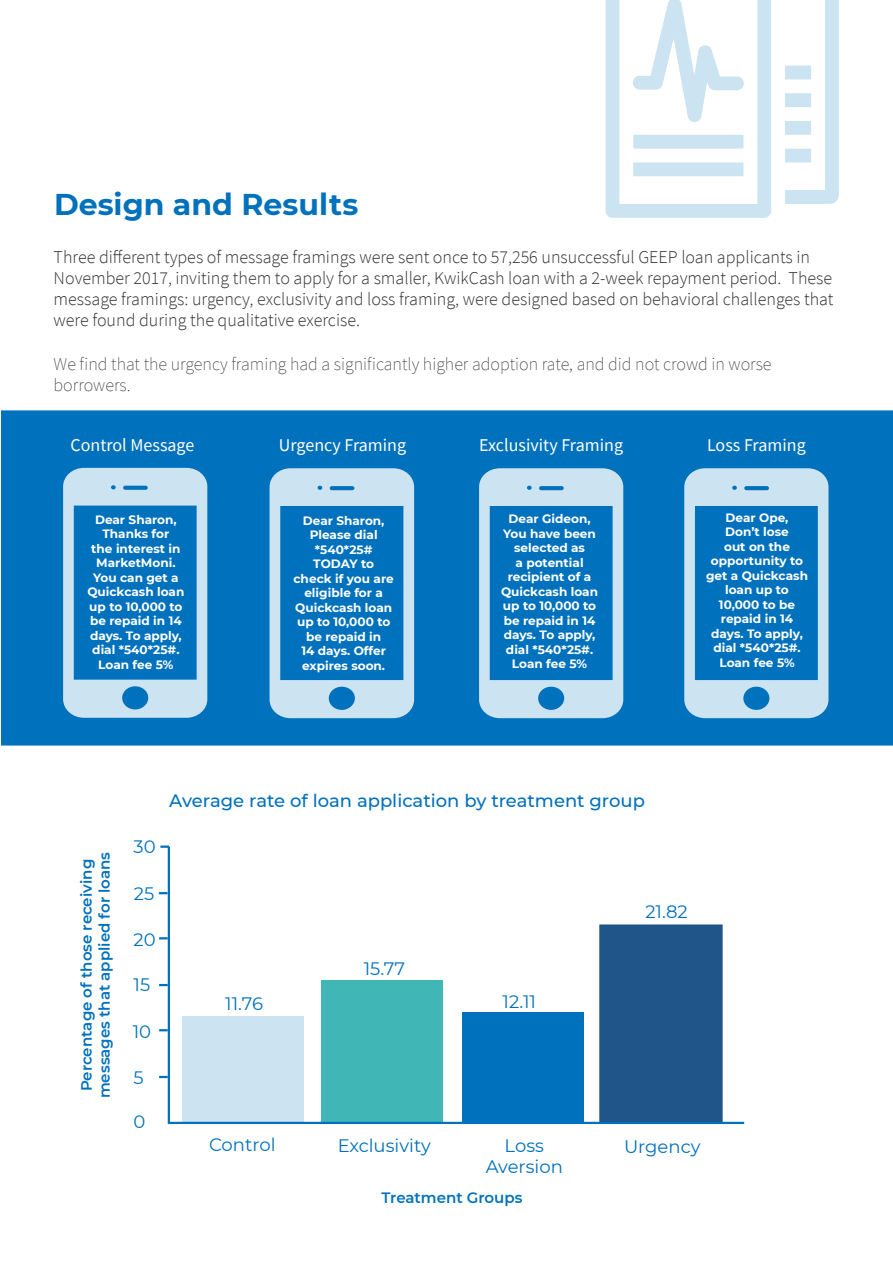
<style>
.page{position:relative;width:893px;height:1263px;background:#fff}
.page>*{position:absolute;margin:0;border:0;box-sizing:border-box;transform-origin:0 0}
.t1{font:700 30px "Montserrat";color:#0071bc}
.t2{font:300 18px/21px "Source Sans Pro";color:#323232}
.t3{font:200 18px/21.6px "Source Sans Pro";color:#323232}
.t4{font:18px/21.6px "Montserrat";color:#0071bc;text-align:center}
.t5{font:18px "Source Sans Pro";color:#fff}
.t6{font:500 18px "Montserrat";color:#0071bc}
.t7{font:600 15px/18px "Montserrat";color:#0071bc;text-align:center}
.t8{font:700 12.15px/14.5px "Montserrat";color:#fff;text-align:center}
</style>
<div class="page">
<svg style="left:159px;top:1076px;width:8px;height:2px"></svg>
<svg style="left:159px;top:1029px;width:8px;height:2px"></svg>
<svg style="left:159px;top:984px;width:8px;height:2px"></svg>
<svg style="left:159px;top:937px;width:8px;height:2px"></svg>
<svg style="left:167px;top:846px;width:578px;height:279px"></svg>
<div style="left:1px;top:410px;width:892px;height:335px;background:#0071bc"></div>
<svg style="left:270px;top:468px;width:144px;height:250px"></svg>
<svg style="left:63px;top:468px;width:144px;height:250px"></svg>
<svg style="left:479px;top:468px;width:144px;height:250px"></svg>
<svg style="left:684px;top:468px;width:144px;height:250px"></svg>
<svg style="left:159px;top:892px;width:8px;height:2px"></svg>
<svg style="left:160px;top:845px;width:9px;height:3px"></svg>
<svg style="left:606px;top:0;width:233px;height:218px"></svg>
<svg style="left:633px;top:0;width:178px;height:162px"></svg>
<h1 class="t1" style="left:54px;top:183px;width:306px">Design and Results</h1>
<p class="t2" style="left:54px;top:247px;width:781px">Three different types of message framings were sent once to 57,256 unsuccessful GEEP loan applicants in November 2017, inviting them to apply for a smaller, KwikCash loan with a 2-week repayment period. These message framings: urgency, exclusivity and loss framing, were designed based on behavioral challenges that were found during the qualitative exercise.</p>
<h2 class="t3" style="left:54px;top:353px;width:719px">We find that the urgency framing had a significantly higher adoption rate, and did not crowd in worse borrowers.</h2>
<h2 class="t5" style="left:70px;top:434px;width:125px">Control Message</h2>
<h2 class="t5" style="left:279px;top:434px;width:129px">Urgency Framing</h2>
<h2 class="t5" style="left:479px;top:434px;width:145px">Exclusivity Framing</h2>
<h2 class="t5" style="left:707px;top:434px;width:100px">Loss Framing</h2>
<p class="t8" style="left:87px;top:511px;width:98px">Dear Sharon,<br>Thanks for<br>the interest in<br>MarketMoni.<br>You can get a<br>Quickcash loan up to 10,000 to be repaid in 14 days. To apply, dial *540*25#.<br>Loan fee 5%</p>
<p class="t8" style="left:294px;top:513px;width:102px">Dear Sharon,<br>Please dial *540*25#<br>TODAY to check if you are eligible for a<br>Quickcash loan up to 10,000 to be repaid in<br>14 days. Offer expires soon.</p>
<p class="t8" style="left:501px;top:511px;width:98px">Dear Gideon,<br>You have been selected as<br>a potential recipient of a<br>Quickcash loan up to 10,000 to be repaid in 14 days. To apply, dial *540*25#.<br>Loan fee 5%</p>
<p class="t8" style="left:706px;top:510px;width:103px">Dear Ope,<br>Don’t lose<br>out on the opportunity to get a Quickcash loan up to<br>10,000 to be repaid in 14 days. To apply, dial *540*25#.<br>Loan fee 5%</p>
<p class="t7" style="left:77px;top:1098px;width:248px;rotate:-90deg">Percentage of those receiving messages that applied for loans</p>
<h2 class="t4" style="left:134px;top:835px;width:24px">30</h2>
<h2 class="t4" style="left:134px;top:882px;width:22px">25</h2>
<h2 class="t4" style="left:134px;top:928px;width:24px">20</h2>
<h2 class="t4" style="left:134px;top:973px;width:18px">15</h2>
<h2 class="t4" style="left:133px;top:1020px;width:20px">10</h2>
<h2 class="t4" style="left:133px;top:1066px;width:12px">5</h2>
<h2 class="t4" style="left:134px;top:1110px;width:13px">0</h2>
<h2 class="t6" style="left:169px;top:788px;width:477px">Average rate of loan application by treatment group</h2>
<h2 class="t4" style="left:225px;top:992px;width:39px">11.76</h2>
<h2 class="t4" style="left:364px;top:957px;width:43px">15.77</h2>
<h2 class="t4" style="left:503px;top:990px;width:35px">12.11</h2>
<h2 class="t4" style="left:645px;top:900px;width:44px">21.82</h2>
<h2 class="t4" style="left:209px;top:1134px;width:68px">Control</h2>
<h2 class="t4" style="left:624px;top:1135px;width:78px">Urgency</h2>
<h2 class="t4" style="left:338px;top:1134px;width:95px">Exclusivity</h2>
<h2 class="t4" style="left:486px;top:1134px;width:79px">Loss<br>Aversion</h2>
<p class="t7" style="left:381px;top:1188px;width:143px">Treatment Groups</p>
</div>
